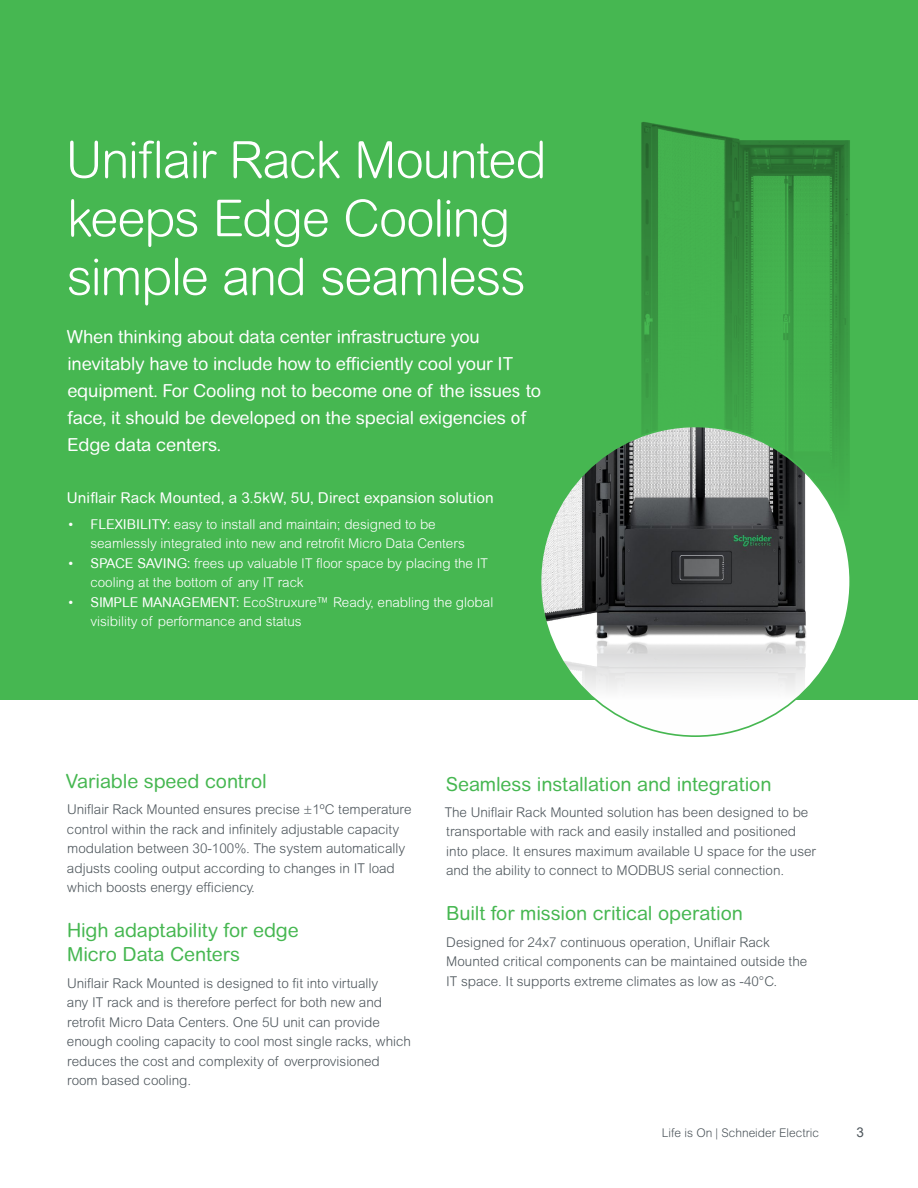
<style>
.page{position:relative;width:918px;height:1188px;background:#fff}
.page>*{position:absolute;margin:0;border:0;box-sizing:border-box;transform-origin:0 0}
.t1{font:300 51px/58.5px "Arial Rounded MT Pro";letter-spacing:-.025em;color:#fff}
.t2{font:19.5px/24px "Arial Rounded MT Pro";letter-spacing:-.005em;color:#46b751}
.t3{font:18px/27px "Arial Rounded MT Pro";letter-spacing:-.01em;color:#fff}
.t4{font:15px "Arial Rounded MT Pro";letter-spacing:.005em;color:#fff}
.t5{font:300 13.5px/19.5px "Arial Rounded MT Std";color:#4d555b}
.t6{font:300 13.5px/19.5px "Arial Rounded MT Std";color:#fff}
.t7{font:13.5px "Arial";color:#4d555b}
.t8{font:300 12px "Arial Rounded MT Std";color:#4d555b}
.s1{font-weight:400}
</style>
<div class="page">
<div style="left:0;top:0;width:918px;height:699px;background:#46b751"></div>
<img style="left:641px;top:122px;width:209px;height:305px">
<img style="left:543px;top:427px;width:307px;height:163px">
<img style="left:541px;top:590px;width:309px;height:146px">
<h1 class="t1" style="left:66px;top:133px;width:483px">Uniflair Rack Mounted keeps Edge Cooling simple and seamless</h1>
<p class="t3" style="left:67px;top:324px;width:476px">When thinking about data center infrastructure you inevitably have to include how to efficiently cool your IT equipment. For Cooling not to become one of the issues to face, it should be developed on the special exigencies of Edge data centers.</p>
<p class="t4" style="left:67px;top:489px;width:428px">Uniflair Rack Mounted, a 3.5kW, 5U, Direct expansion solution</p>
<p class="t6" style="left:90px;top:514px;width:376px;text-indent:-22px"><span class="s1">• FLEXIBILITY:</span> easy to install and maintain; designed to be seamlessly integrated into new and retrofit Micro Data Centers</p>
<p class="t6" style="left:90px;top:553px;width:399px;text-indent:-22px"><span class="s1">• SPACE SAVING:</span> frees up valuable IT floor space by placing the IT cooling at the bottom of any IT rack</p>
<p class="t6" style="left:90px;top:592px;width:404px;text-indent:-22px"><span class="s1">• SIMPLE MANAGEMENT:</span> EcoStruxure™ Ready, enabling the global visibility of performance and status</p>
<h2 class="t2" style="left:66px;top:770px;width:203px">Variable speed control</h2>
<p class="t5" style="left:67px;top:800px;width:346px">Uniflair Rack Mounted ensures precise ±1ºC temperature control within the rack and infinitely adjustable capacity modulation between 30-100%. The system automatically adjusts cooling output according to changes in IT load which boosts energy efficiency.</p>
<h2 class="t2" style="left:67px;top:919px;width:233px">High adaptability for edge<br>Micro Data Centers</h2>
<p class="t5" style="left:67px;top:973px;width:345px">Uniflair Rack Mounted is designed to fit into virtually<br>any IT rack and is therefore perfect for both new and retrofit Micro Data Centers. One 5U unit can provide enough cooling capacity to cool most single racks, which reduces the cost and complexity of overprovisioned room based cooling.</p>
<h2 class="t2" style="left:446px;top:772px;width:327px">Seamless installation and integration</h2>
<p class="t5" style="left:445px;top:802px;width:373px">The Uniflair Rack Mounted solution has been designed to be transportable with rack and easily installed and positioned into place. It ensures maximum available U space for the user and the ability to connect to MODBUS serial connection.</p>
<h2 class="t2" style="left:446px;top:902px;width:299px">Built for mission critical operation</h2>
<p class="t5" style="left:446px;top:932px;width:363px">Designed for 24x7 continuous operation, Uniflair Rack<br>Mounted critical components can be maintained outside the<br>IT space. It supports extreme climates as low as -40°C.</p>
<p class="t8" style="left:662px;top:1125px;width:159px">Life is On | Schneider Electric</p>
<p class="t7" style="left:856px;top:1123px;width:9px">3</p>
</div>
